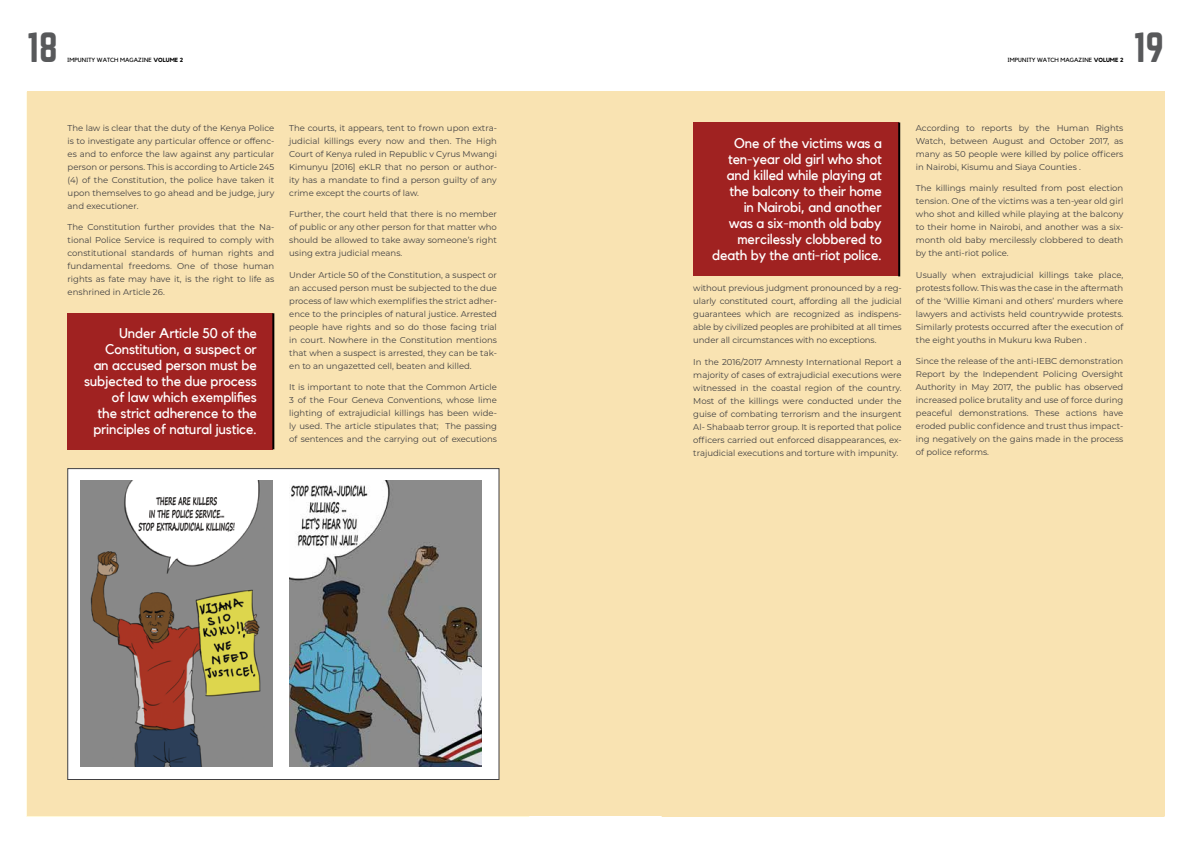
<style>
.page{position:relative;width:1191px;height:842px;background:#fff}
.page>*{position:absolute;margin:0;border:0;box-sizing:border-box;transform-origin:0 0}
.t1{font:37px "Norwester";color:#58595b}
.t2{font:14px/16px "Kollektif";letter-spacing:-.01em;color:#fff;text-align:right}
.t3{font:8.5px/13px "Montserrat";color:#414042;text-align:justify}
.t4{font:6px "Kollektif";color:#000}
.s1{font-weight:700}
</style>
<div class="page">
<div style="left:27px;top:92px;width:1137px;height:724px;background:#f9e3b2"></div>
<div style="left:693px;top:122px;width:206px;height:154px;background:#a02221"></div>
<hr style="left:898px;top:122px;width:2px;height:154px;background:#000">
<div style="left:68px;top:468px;width:431px;height:312px;background:#fff;border:1px solid #414042"></div>
<img style="left:80px;top:481px;width:192px;height:286px">
<img style="left:290px;top:481px;width:192px;height:286px">
<div style="left:68px;top:313px;width:205px;height:136px;background:#a02221"></div>
<hr style="left:272px;top:313px;width:2px;height:136px;background:#000">
<h1 class="t1" style="left:27px;top:30px;width:32px">18</h1>
<p class="t4" style="left:67px;top:56px;width:117px">IMPUNITY WATCH MAGAZINE <span class="s1">VOLUME 2</span></p>
<p class="t4" style="left:1007px;top:56px;width:117px">IMPUNITY WATCH MAGAZINE <span class="s1">VOLUME 2</span></p>
<h1 class="t1" style="left:1133px;top:30px;width:32px">19</h1>
<p class="t3" style="left:68px;top:121px;width:208px">The law is clear that the duty of the Kenya Police is to investigate any particular offence or offenc&shy;es and to enforce the law against any particular person or persons. This is according to Article 245 (4) of the Constitution, the police have taken it upon themselves to go ahead and be judge, jury and executioner.</p>
<p class="t3" style="left:68px;top:220px;width:208px">The Constitution further provides that the Na&shy;tional Police Service is required to comply with constitutional standards of human rights and fundamental freedoms. One of those human rights as fate may have it, is the right to life as enshrined in Article 26.</p>
<h2 class="t2" style="left:84px;top:325px;width:174px">Under Article 50 of the<br>Constitution, a suspect or<br>an accused person must be subjected to the due process of law which exemplifies<br>the strict adherence to the principles of natural justice.</h2>
<p class="t3" style="left:289px;top:121px;width:209px">The courts, it appears, tent to frown upon extra&shy;judicial killings every now and then. The High Court of Kenya ruled in Republic v Cyrus Mwangi Kimunyu [2016] eKLR that no person or author&shy;ity has a mandate to find a person guilty of any crime except the courts of law.</p>
<p class="t3" style="left:289px;top:207px;width:209px">Further, the court held that there is no member of public or any other person for that matter who should be allowed to take away someone’s right using extra judicial means.</p>
<p class="t3" style="left:289px;top:268px;width:209px">Under Article 50 of the Constitution, a suspect or an accused person must be subjected to the due process of law which exemplifies the strict adher&shy;ence to the principles of natural justice. Arrested people have rights and so do those facing trial in court. Nowhere in the Constitution mentions that when a suspect is arrested, they can be tak&shy;en to an ungazetted cell, beaten and killed.</p>
<p class="t3" style="left:289px;top:380px;width:209px">It is important to note that the Common Article 3 of the Four Geneva Conventions, whose lime lighting of extrajudicial killings has been wide&shy;ly used. The article stipulates that; The passing of sentences and the carrying out of executions</p>
<h2 class="t2" style="left:712px;top:135px;width:171px">One of the victims was a ten-year old girl who shot and killed while playing at the balcony to their home<br>in Nairobi, and another<br>was a six-month old baby mercilessly clobbered to death by the anti-riot police.</h2>
<p class="t3" style="left:693px;top:281px;width:210px">without previous judgment pronounced by a reg&shy;ularly constituted court, affording all the judicial guarantees which are recognized as indispens&shy;able by civilized peoples are prohibited at all times under all circumstances with no exceptions.</p>
<p class="t3" style="left:693px;top:355px;width:210px">In the 2016/2017 Amnesty International Report a majority of cases of extrajudicial executions were witnessed in the coastal region of the country.<br>Most of the killings were conducted under the guise of combating terrorism and the insurgent Al- Shabaab terror group. It is reported that police officers carried out enforced disappearances, ex&shy;trajudicial executions and torture with impunity.</p>
<p class="t3" style="left:916px;top:121px;width:209px">According to reports by the Human Rights Watch, between August and October 2017, as many as 50 people were killed by police officers in Nairobi, Kisumu and Siaya Counties .</p>
<p class="t3" style="left:916px;top:181px;width:209px">The killings mainly resulted from post election tension. One of the victims was a ten-year old girl who shot and killed while playing at the balcony to their home in Nairobi, and another was a six&shy;month old baby mercilessly clobbered to death by the anti-riot police.</p>
<p class="t3" style="left:916px;top:268px;width:209px">Usually when extrajudicial killings take place, protests follow. This was the case in the aftermath of the ‘Willie Kimani and others’ murders where lawyers and activists held countrywide protests.<br>Similarly protests occurred after the execution of the eight youths in Mukuru kwa Ruben .</p>
<p class="t3" style="left:916px;top:354px;width:209px">Since the release of the anti-IEBC demonstration Report by the Independent Policing Oversight Authority in May 2017, the public has observed increased police brutality and use of force during peaceful demonstrations. These actions have eroded public confidence and trust thus impact&shy;ing negatively on the gains made in the process of police reforms.</p>
</div>
